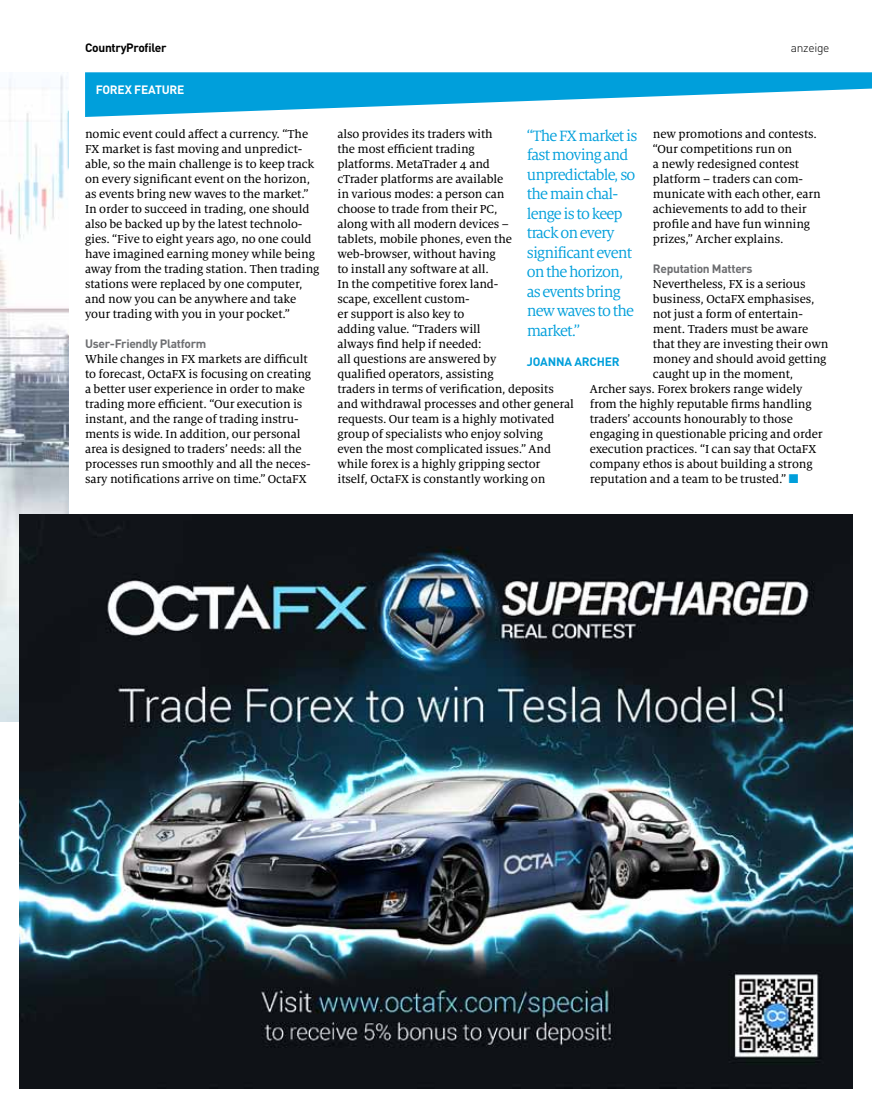
<style>
.page{position:relative;width:872px;height:1106px;background:#fff}
.page>*{position:absolute;margin:0;border:0;box-sizing:border-box;transform-origin:0 0}
.t1{font:16.5px/19.5px "Milo Serif OT";letter-spacing:-.05em;color:#009fdb}
.t2{font:12.75px/15px "Milo Serif OT Text";letter-spacing:-.01em;color:#000}
.t3{font:700 12px "DIN Pro";letter-spacing:-.025em;color:#6d6e71}
.t4{font:700 12px "DIN Pro";letter-spacing:-.025em;color:#000}
.t5{font:700 12px "DIN Pro";letter-spacing:-.015em;color:#fff}
.t6{font:700 12px "DIN Pro";letter-spacing:-.015em;color:#009fdb}
.t7{font:300 12px "DIN Pro";letter-spacing:-.025em;color:#000}
.s1{color:#009fdb}
</style>
<div class="page">
<img style="left:0;top:75px;width:68px;height:646px">
<svg style="left:85px;top:72px;width:787px;height:45px"></svg>
<img style="left:20px;top:514px;width:832px;height:575px">
<p class="t4" style="left:85px;top:39px;width:83px">CountryProfiler</p>
<p class="t7" style="left:791px;top:39px;width:40px">anzeige</p>
<p class="t5" style="left:96px;top:82px;width:90px">FOREX FEATURE</p>
<p class="t2" style="left:85px;top:126px;width:236px">nomic event could affect a currency. “The FX market is fast moving and unpredict&shy;able, so the main challenge is to keep track on every significant event on the horizon, as events bring new waves to the market.” In order to succeed in trading, one should also be backed up by the latest technolo&shy;gies. “Five to eight years ago, no one could have imagined earning money while being away from the trading station. Then trading stations were replaced by one computer, and now you can be anywhere and take your trading with you in your pocket.”</p>
<p class="t3" style="left:85px;top:335px;width:123px">User-Friendly Platform</p>
<p class="t2" style="left:85px;top:351px;width:228px">While changes in FX markets are difficult to forecast, OctaFX is focusing on creating a better user experience in order to make trading more efficient. “Our execution is instant, and the range of trading instru&shy;ments is wide. In addition, our personal area is designed to traders’ needs: all the processes run smoothly and all the neces&shy;sary notifications arrive on time.” OctaFX</p>
<p class="t2" style="left:337px;top:126px;width:238px">also provides its traders with<br>the most efficient trading<br>platforms. MetaTrader 4 and<br>cTrader platforms are available<br>in various modes: a person can<br>choose to trade from their PC,<br>along with all modern devices –<br>tablets, mobile phones, even the web-browser, without having<br>to install any software at all.<br>In the competitive forex land-<br>scape, excellent custom-<br>er support is also key to<br>adding value. “Traders will<br>always find help if needed:<br>all questions are answered by<br>qualified operators, assisting<br>traders in terms of verification, deposits and withdrawal processes and other general requests. Our team is a highly motivated group of specialists who enjoy solving<br>even the most complicated issues.” And while forex is a highly gripping sector itself, OctaFX is constantly working on</p>
<p class="t2" style="left:653px;top:126px;width:169px">new promotions and contests. “Our competitions run on<br>a newly redesigned contest platform – traders can com&shy;municate with each other, earn achievements to add to their profile and have fun winning prizes,” Archer explains.</p>
<p class="t1" style="left:527px;top:126px;width:112px">“The FX market is fast moving and unpredictable, so the main chal&shy;lenge is to keep track on every significant event on the horizon, as events bring new waves to the market.”</p>
<p class="t6" style="left:527px;top:353px;width:64px">Joanna Archer</p>
<p class="t3" style="left:653px;top:260px;width:101px">Reputation Matters</p>
<p class="t2" style="left:653px;top:276px;width:154px">Nevertheless, FX is a serious</p>
<p class="t2" style="left:653px;top:291px;width:163px">business, OctaFX emphasises,</p>
<p class="t2" style="left:653px;top:306px;width:152px">not just a form of entertain-</p>
<p class="t2" style="left:653px;top:321px;width:157px">ment. Traders must be aware</p>
<p class="t2" style="left:653px;top:336px;width:177px">that they are investing their own</p>
<p class="t2" style="left:653px;top:351px;width:175px">money and should avoid getting</p>
<p class="t2" style="left:653px;top:366px;width:142px">caught up in the moment,</p>
<p class="t2" style="left:590px;top:381px;width:214px">Archer says. Forex brokers range widely</p>
<p class="t2" style="left:590px;top:396px;width:223px">from the highly reputable firms handling</p>
<p class="t2" style="left:590px;top:411px;width:204px">traders’ accounts honourably to those</p>
<p class="t2" style="left:590px;top:426px;width:234px">engaging in questionable pricing and order</p>
<p class="t2" style="left:590px;top:441px;width:228px">execution practices. “I can say that OctaFX</p>
<p class="t2" style="left:590px;top:456px;width:224px">company ethos is about building a strong</p>
<p class="t2" style="left:590px;top:471px;width:210px">reputation and a team to be trusted.” <span class="s1">■</span></p>
</div>
